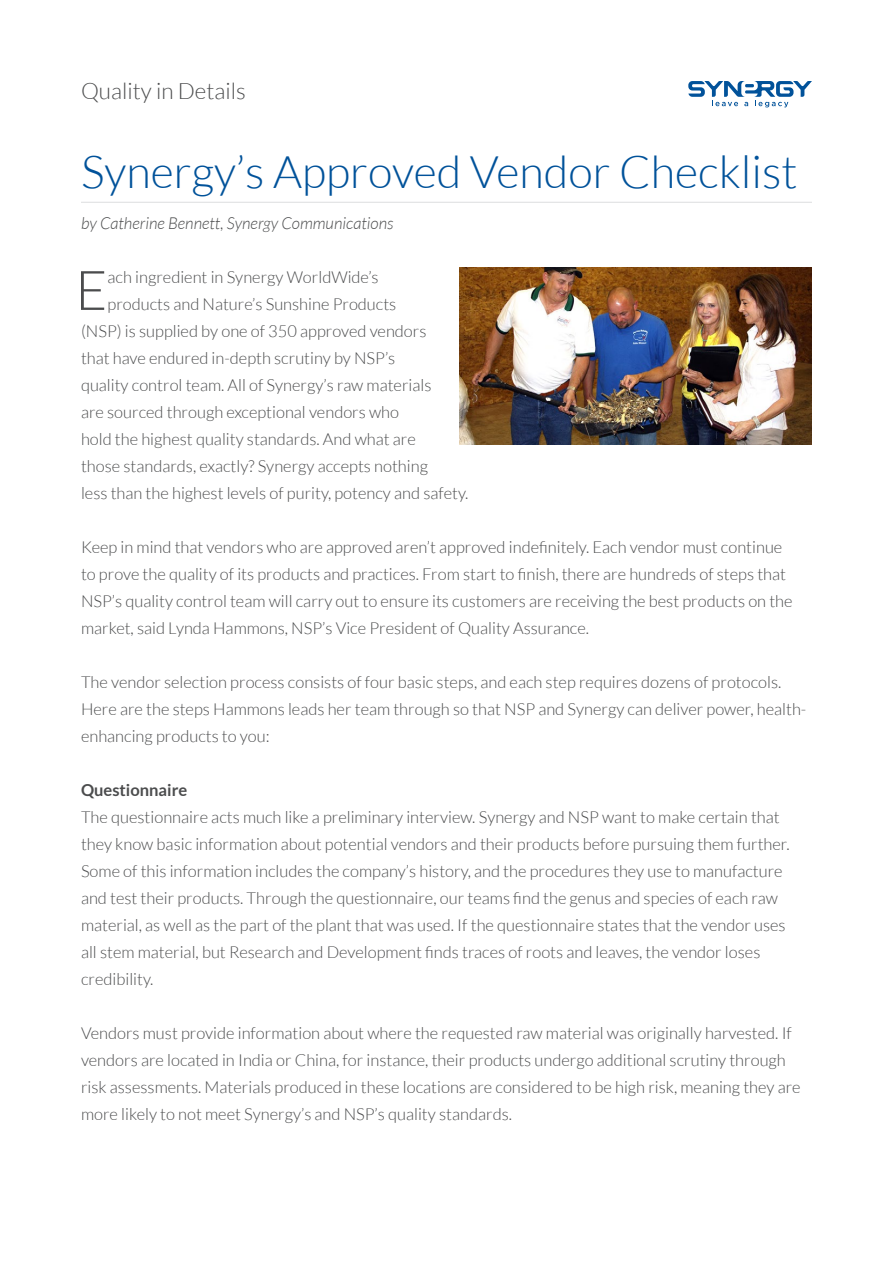
<style>
.page{position:relative;width:893px;height:1263px;background:#fff}
.page>*{position:absolute;margin:0;border:0;box-sizing:border-box;transform-origin:0 0}
.t1{font:300 54.6px "Lato";color:#4b4c4d}
.t2{font:300 45px "Lato";color:#01529a}
.t3{font:300 22.5px "Lato";color:#4b4c4d}
.t4{font:300 16.5px/27px "Lato";color:#4b4c4d}
.t5{font:italic 300 16.5px "Lato";color:#4b4c4d}
.t6{font:700 16.5px "Lato";color:#4b4c4d}
</style>
<div class="page">
<hr style="left:81px;top:202px;width:731px;height:1px;background:#dcdddf">
<svg style="left:688px;top:81px;width:124px;height:26px"></svg>
<img style="left:459px;top:268px;width:353px;height:176px">
<p class="t3" style="left:81px;top:79px;width:166px">Quality in Details</p>
<p class="t2" style="left:81px;top:148px;width:718px">Synergy’s Approved Vendor Checklist</p>
<p class="t5" style="left:81px;top:214px;width:314px">by Catherine Bennett, Synergy Communications</p>
<p class="t1" style="left:75px;top:261px;width:34px">E</p>
<p class="t4" style="left:108px;top:264px;width:273px">ach ingredient in Synergy WorldWide’s</p>
<p class="t4" style="left:108px;top:291px;width:290px">products and Nature’s Sunshine Products</p>
<p class="t4" style="left:81px;top:318px;width:347px">(NSP) is supplied by one of 350 approved vendors</p>
<p class="t4" style="left:81px;top:345px;width:316px">that have endured in-depth scrutiny by NSP’s</p>
<p class="t4" style="left:81px;top:372px;width:352px">quality control team. All of Synergy’s raw materials</p>
<p class="t4" style="left:81px;top:399px;width:320px">are sourced through exceptional vendors who</p>
<p class="t4" style="left:81px;top:426px;width:336px">hold the highest quality standards. And what are</p>
<p class="t4" style="left:81px;top:453px;width:349px">those standards, exactly? Synergy accepts nothing</p>
<p class="t4" style="left:81px;top:480px;width:389px">less than the highest levels of purity, potency and safety.</p>
<p class="t4" style="left:81px;top:534px;width:713px">Keep in mind that vendors who are approved aren’t approved indefinitely. Each vendor must continue to prove the quality of its products and practices. From start to finish, there are hundreds of steps that NSP’s quality control team will carry out to ensure its customers are receiving the best products on the market, said Lynda Hammons, NSP’s Vice President of Quality Assurance.</p>
<p class="t4" style="left:81px;top:669px;width:727px">The vendor selection process consists of four basic steps, and each step requires dozens of protocols.<br>Here are the steps Hammons leads her team through so that NSP and Synergy can deliver power, health&shy;enhancing products to you:</p>
<p class="t6" style="left:81px;top:780px;width:108px">Questionnaire</p>
<p class="t4" style="left:81px;top:804px;width:710px">The questionnaire acts much like a preliminary interview. Synergy and NSP want to make certain that they know basic information about potential vendors and their products before pursuing them further.<br>Some of this information includes the company’s history, and the procedures they use to manufacture and test their products. Through the questionnaire, our teams find the genus and species of each raw material, as well as the part of the plant that was used. If the questionnaire states that the vendor uses all stem material, but Research and Development finds traces of roots and leaves, the vendor loses credibility.</p>
<p class="t4" style="left:81px;top:1020px;width:721px">Vendors must provide information about where the requested raw material was originally harvested. If vendors are located in India or China, for instance, their products undergo additional scrutiny through risk assessments. Materials produced in these locations are considered to be high risk, meaning they are more likely to not meet Synergy’s and NSP’s quality standards.</p>
</div>
